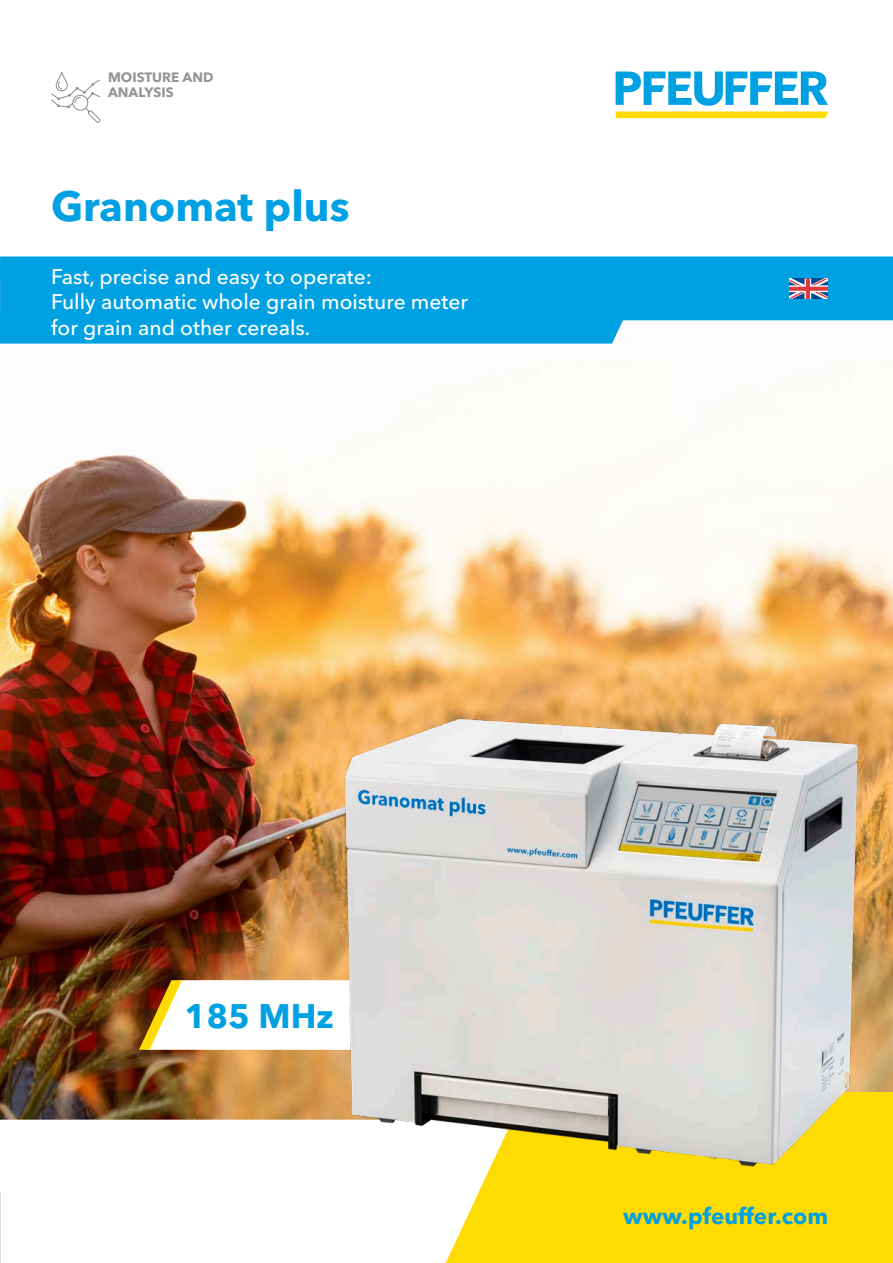
<style>
.page{position:relative;width:893px;height:1263px;background:#fff}
.page>*{position:absolute;margin:0;border:0;box-sizing:border-box;transform-origin:0 0}
.t1{font:700 42px "Avenir Next Cyr";color:#00a1e3}
.t2{font:700 33.75px "Avenir Next Cyr";color:#00a1e3}
.t3{font:700 22.5px "Avenir Next Cyr";color:#00a1e3}
.t4{font:500 21px/25.5px "Avenir Next Cyr";color:#fff}
.t5{font:700 13.5px/15px "Avenir Next Cyr";color:#939598}
</style>
<div class="page">
<img style="left:0;top:320px;width:893px;height:800px">
<div style="left:0;top:259px;width:893px;height:61px;background:#00a1e3"></div>
<div style="left:0;top:320px;width:627px;height:24px;background:#00a1e3"></div>
<svg style="left:616px;top:72px;width:212px;height:46px"></svg>
<svg style="left:51px;top:71px;width:50px;height:52px"></svg>
<svg style="left:0;top:256px;width:893px;height:43px"></svg>
<div style="left:789px;top:285px;width:39px;height:7px;background:#f6c5c7"></div>
<svg style="left:804px;top:279px;width:7px;height:20px"></svg>
<svg style="left:789px;top:287px;width:39px;height:4px"></svg>
<svg style="left:806px;top:279px;width:4px;height:20px"></svg>
<div style="left:446px;top:1158px;width:447px;height:105px;background:#ffdc01"></div>
<svg style="left:872px;top:1092px;width:21px;height:66px"></svg>
<svg style="left:139px;top:980px;width:193px;height:70px"></svg>
<img style="left:332px;top:672px;width:540px;height:540px">
<p class="t5" style="left:108px;top:70px;width:107px">MOISTURE AND<br>ANALYSIS</p>
<h1 class="t1" style="left:51px;top:180px;width:300px">Granomat plus</h1>
<p class="t4" style="left:51px;top:264px;width:419px">Fast, precise and easy to operate:<br>Fully automatic whole grain moisture meter for grain and other cereals.</p>
<h2 class="t2" style="left:185px;top:995px;width:151px">185 MHz</h2>
<p class="t3" style="left:623px;top:1202px;width:206px">www.pfeuffer.com</p>
</div>
